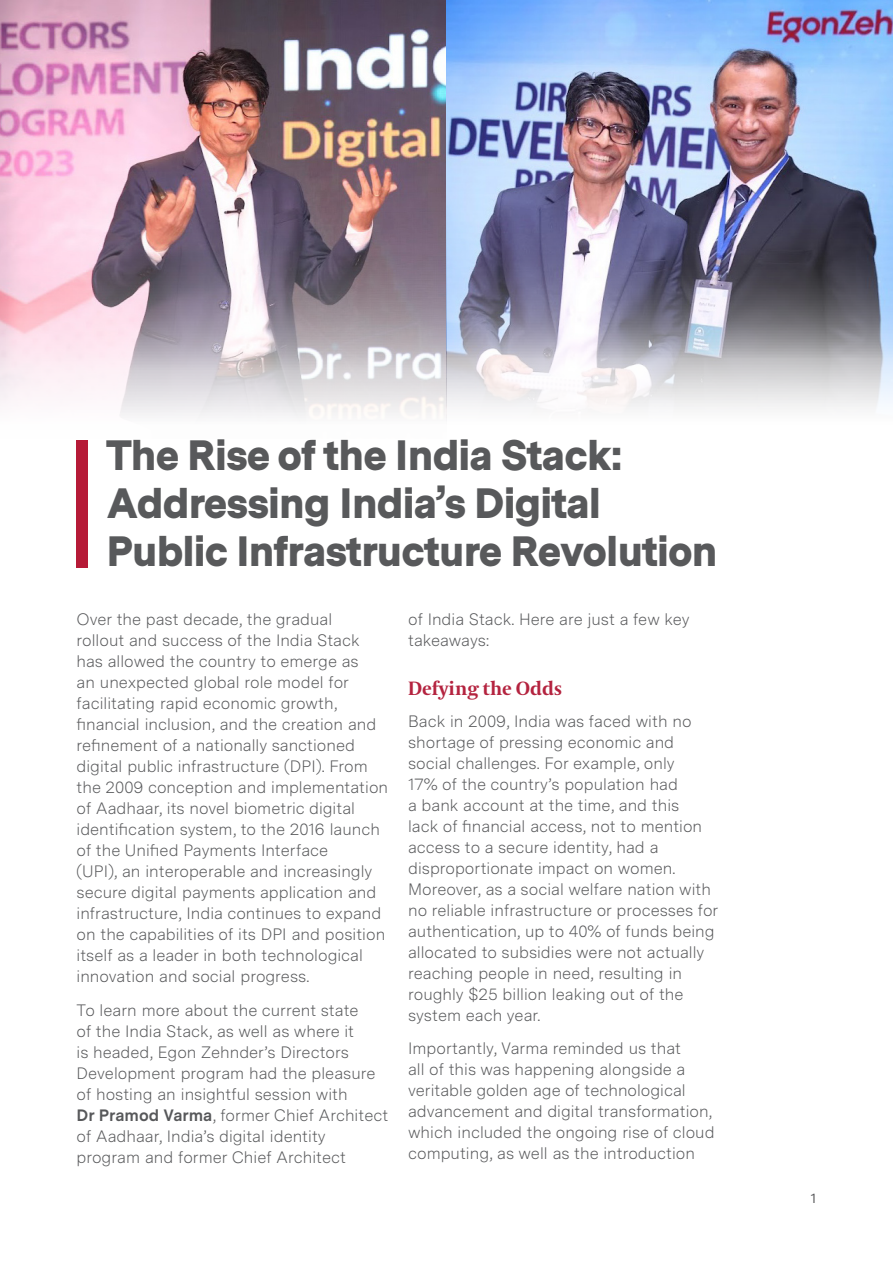
<style>
.page{position:relative;width:893px;height:1263px;background:#fff}
.page>*{position:absolute;margin:0;border:0;box-sizing:border-box;transform-origin:0 0}
.Head_1{font:900 42.45px/48px "Messina Sans";letter-spacing:-.02em;color:#58595b}
.Sub_Head_-_Small{font:700 19.2px "Coranto 2";color:#b4233f}
.Body_Text_Articles{font:300 16.5px/21px "Messina Sans";color:#57585a}
.t1{font:13.5px "Messina Sans";color:#58595b}
.s1{font-weight:700}
</style>
<div class="page">
<div style="left:77px;top:440px;width:11px;height:128px;background:#b61a37"></div>
<img style="left:0;top:0;width:446px;height:418px">
<img style="left:446px;top:0;width:447px;height:419px">
<p class="Head_1" style="left:107px;top:434px;width:613px">The Rise of the India Stack:<br>Addressing India’s Digital<br>Public Infrastructure Revolution</p>
<p class="Body_Text_Articles" style="left:77px;top:609px;width:313px">Over the past decade, the gradual<br>rollout and success of the India Stack has allowed the country to emerge as<br>an unexpected global role model for facilitating rapid economic growth, financial inclusion, and the creation and refinement of a nationally sanctioned digital public infrastructure (DPI). From the 2009 conception and implementation of Aadhaar, its novel biometric digital identification system, to the 2016 launch of the Unified Payments Interface<br>(UPI), an interoperable and increasingly secure digital payments application and infrastructure, India continues to expand on the capabilities of its DPI and position itself as a leader in both technological innovation and social progress.</p>
<p class="Body_Text_Articles" style="left:77px;top:1000px;width:313px">To learn more about the current state<br>of the India Stack, as well as where it<br>is headed, Egon Zehnder’s Directors Development program had the pleasure of hosting an insightful session with<br><span class="s1">Dr Pramod Varma</span>, former Chief Architect of Aadhaar, India’s digital identity program and former Chief Architect</p>
<p class="Body_Text_Articles" style="left:408px;top:609px;width:283px">of India Stack. Here are just a few key takeaways:</p>
<p class="Sub_Head_-_Small" style="left:408px;top:677px;width:155px">Defying the Odds</p>
<p class="Body_Text_Articles" style="left:408px;top:711px;width:312px">Back in 2009, India was faced with no shortage of pressing economic and social challenges. For example, only<br>17% of the country’s population had<br>a bank account at the time, and this<br>lack of financial access, not to mention access to a secure identity, had a disproportionate impact on women.<br>Moreover, as a social welfare nation with no reliable infrastructure or processes for authentication, up to 40% of funds being allocated to subsidies were not actually reaching people in need, resulting in roughly $25 billion leaking out of the system each year.</p>
<p class="Body_Text_Articles" style="left:408px;top:1039px;width:308px">Importantly, Varma reminded us that<br>all of this was happening alongside a veritable golden age of technological advancement and digital transformation, which included the ongoing rise of cloud computing, as well as the introduction</p>
<p class="t1" style="left:811px;top:1190px;width:7px">1</p>
</div>
